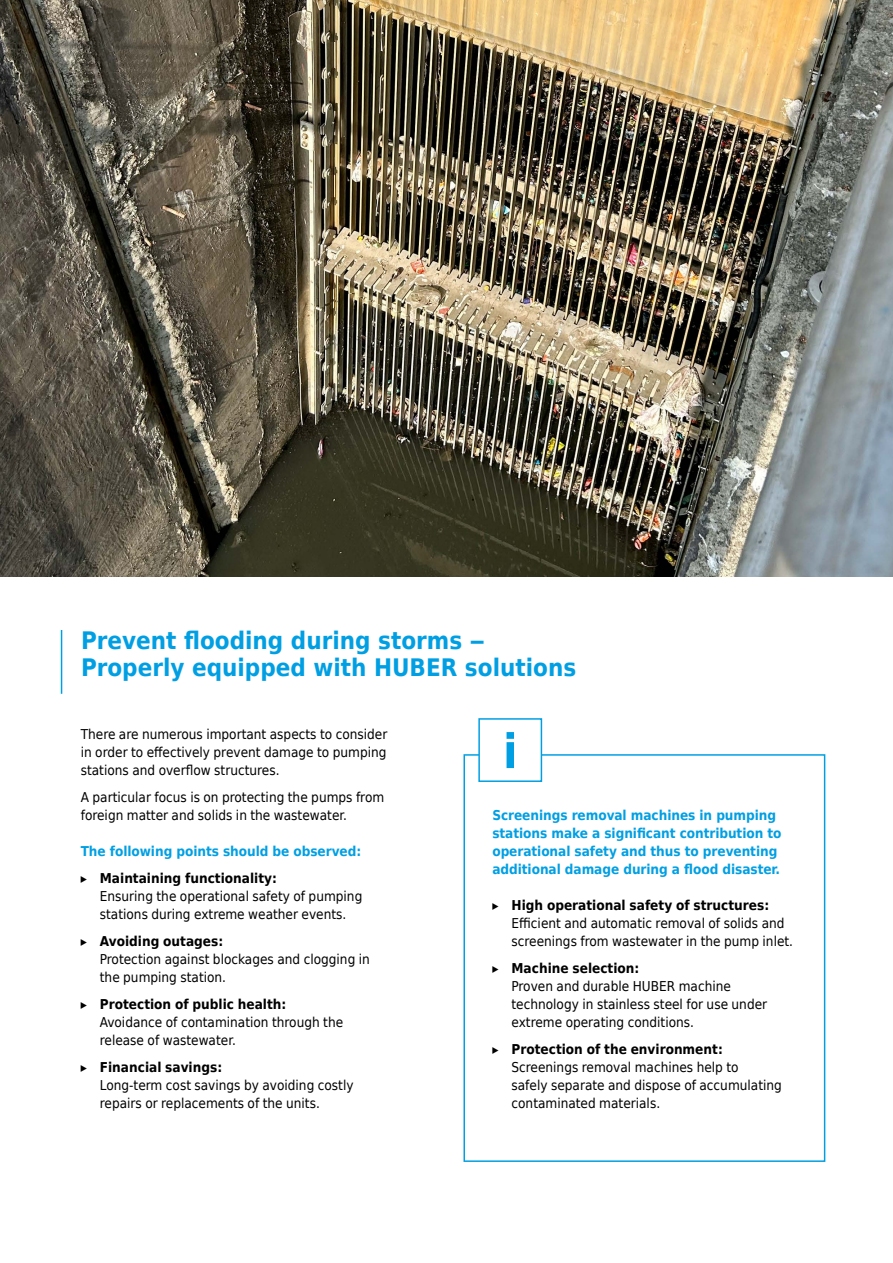
<style>
.page{position:relative;width:893px;height:1263px;background:#fff}
.page>*{position:absolute;margin:0;border:0;box-sizing:border-box;transform-origin:0 0}
.t1{font:700 24px/27px "Huber Tec";color:#009fe3}
.t2{font:13.5px/18px "Huber Tec";color:#000}
.t3{font:700 13.5px/18px "Huber Tec";letter-spacing:-.005em;color:#009fe3}
.s1{font-weight:400;color:#000}
.s2{color:#000}
.s3{font-weight:700}
</style>
<div class="page">
<img style="left:0;top:0;width:893px;height:577px">
<hr style="left:61px;top:630px;width:1px;height:64px;background:#009fe3">
<div style="left:463px;top:754px;width:362px;height:408px;border:2px solid #009fe3"></div>
<div style="left:479px;top:719px;width:62px;height:62px;background:#fff"></div>
<svg style="left:507px;top:732px;width:7px;height:36px"></svg>
<div style="left:478px;top:718px;width:64px;height:64px;border:2px solid #009fe3"></div>
<h1 class="t1" style="left:81px;top:626px;width:497px">Prevent flooding during storms –<br>Properly equipped with HUBER solutions</h1>
<p class="t2" style="left:81px;top:724px;width:308px;text-align:justify">There are numerous important aspects to consider in order to effectively prevent damage to pumping stations and overflow structures.</p>
<p class="t2" style="left:81px;top:787px;width:305px">A particular focus is on protecting the pumps from foreign matter and solids in the wastewater.</p>
<p class="t3" style="left:81px;top:837px;width:282px;line-height:27px">The following points should be observed: <span class="s1">▸</span> <span class="s2">Maintaining functionality:</span></p>
<p class="t2" style="left:100px;top:886px;width:264px">Ensuring the operational safety of pumping stations during extreme weather events.</p>
<p class="t2" style="left:100px;top:931px;width:272px;text-indent:-19px">▸ <span class="s3">Avoiding outages:<br></span>Protection against blockages and clogging in the pumping station.</p>
<p class="t2" style="left:100px;top:994px;width:245px;text-indent:-19px">▸ <span class="s3">Protection of public health:<br></span>Avoidance of contamination through the release of wastewater.</p>
<p class="t2" style="left:100px;top:1057px;width:255px;text-indent:-19px">▸ <span class="s3">Financial savings:<br></span>Long-term cost savings by avoiding costly repairs or replacements of the units.</p>
<p class="t3" style="left:492px;top:805px;width:291px">Screenings removal machines in pumping stations make a significant contribution to operational safety and thus to preventing additional damage during a flood disaster.</p>
<p class="t2" style="left:512px;top:895px;width:283px;text-indent:-19px">▸ <span class="s3">High operational safety of structures:<br></span>Efficient and automatic removal of solids and screenings from wastewater in the pump inlet.</p>
<p class="t2" style="left:511px;top:958px;width:257px;text-indent:-19px">▸ <span class="s3">Machine selection:<br></span>Proven and durable HUBER machine technology in stainless steel for use under extreme operating conditions.</p>
<p class="t2" style="left:511px;top:1039px;width:272px;text-indent:-19px">▸ <span class="s3">Protection of the environment:<br></span>Screenings removal machines help to<br>safely separate and dispose of accumulating contaminated materials.</p>
</div>
